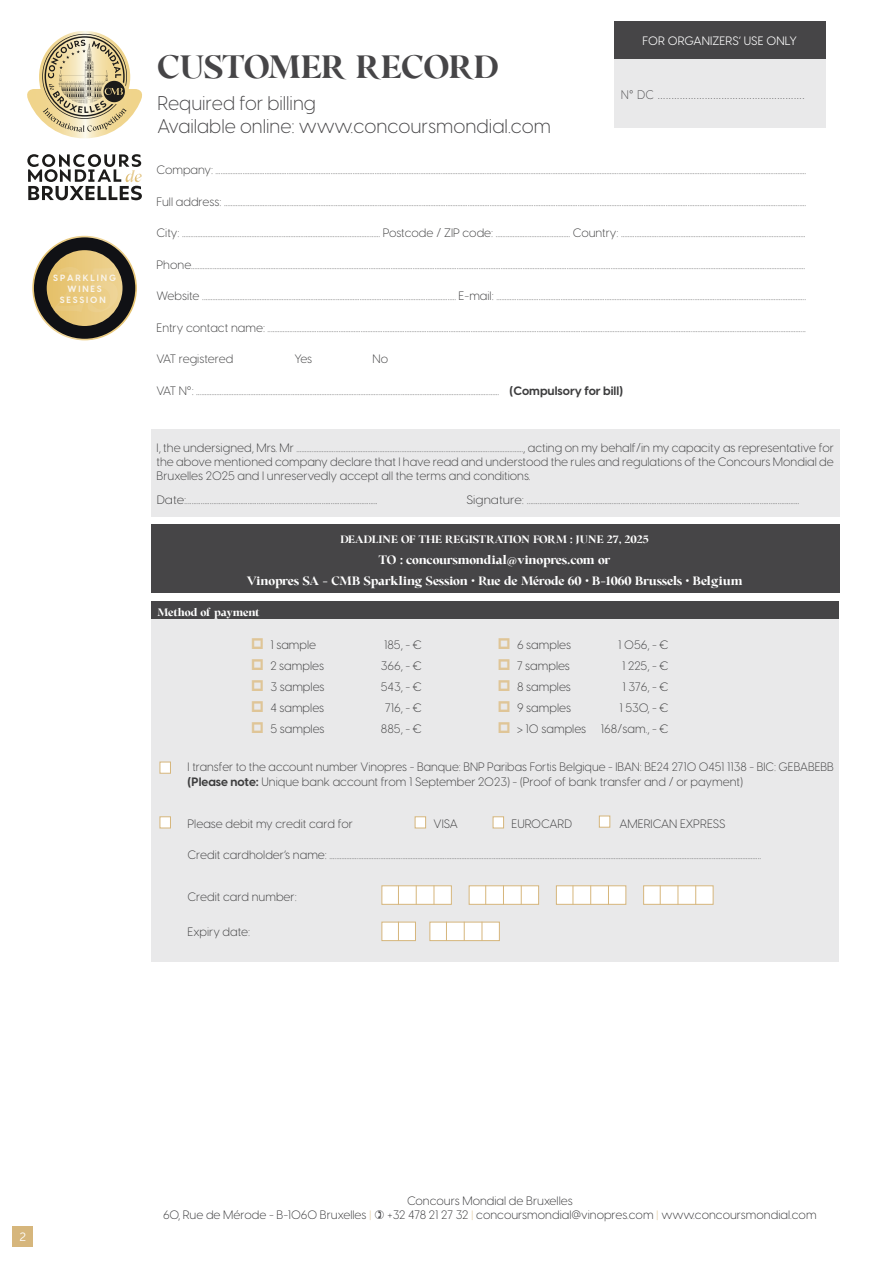
<style>
.page{position:relative;width:893px;height:1263px;background:#fff}
.page>*{position:absolute;margin:0;border:0;box-sizing:border-box;transform-origin:0 0}
.t1{font:700 68.4px "Cita Pro";color:#f9f4eb}
.t2{font:700 36px "Cita Pro";letter-spacing:-.025em;color:#464547}
.t3{font:300 19.5px "Visby CF";color:#464547}
.t4{font:700 13.5px "Cita Pro";letter-spacing:-.015em;color:#fff}
.t5{font:12.45px "Museo Sans 100";color:#464547;scale:.94 1}
.t6{font:300 12px/14.4px "Visby CF";color:#3d3d3e;text-align:justify}
.t7{font:300 12px "Visby CF";color:#3d3d3e;scale:1.07 1}
.t8{font:300 12px "Visby CF";color:#353537}
.t9{font:700 12px "Cita Pro";letter-spacing:-.015em;color:#fff}
.t10{font:12px "Visby CF";letter-spacing:.01em;color:#fff}
.t11{font:12px "Museo Sans 300";color:#fff}
.t12{font:700 9px/10.8px "Visby CF";letter-spacing:.21em;color:#f9f4eb;text-align:center}
.s1{font-weight:700}
.s2{color:#ddc292}
</style>
<div class="page">
<svg style="left:27px;top:154px;width:115px;height:46px"></svg>
<svg style="left:27px;top:31px;width:115px;height:107px"></svg>
<svg style="left:32px;top:236px;width:105px;height:104px"></svg>
<div style="left:47px;top:250px;width:76px;height:76px;background:linear-gradient(to right,#e9c36b,#e3c98b);border-radius:38px"></div>
<div style="left:614px;top:21px;width:212px;height:38px;background:#464547"></div>
<div style="left:614px;top:59px;width:212px;height:69px;background:#e9e9ea"></div>
<div style="left:151px;top:601px;width:688px;height:361px;background:#e9e9ea"></div>
<div style="left:151px;top:601px;width:688px;height:18px;background:#464547"></div>
<div style="left:159px;top:761px;width:12px;height:13px;background:#fff;border:1px solid #d6b67c"></div>
<div style="left:159px;top:816px;width:12px;height:12px;background:#fff;border:1px solid #d6b67c"></div>
<div style="left:415px;top:816px;width:11px;height:12px;background:#fff;border:1px solid #d6b67c"></div>
<div style="left:493px;top:816px;width:11px;height:12px;background:#fff;border:1px solid #d6b67c"></div>
<div style="left:599px;top:815px;width:11px;height:13px;background:#fff;border:1px solid #d6b67c"></div>
<div style="left:381px;top:885px;width:71px;height:20px;background:#fff;border:1px solid #d6b67c"></div>
<svg style="left:398px;top:885px;width:1px;height:20px"></svg>
<svg style="left:416px;top:885px;width:1px;height:20px"></svg>
<svg style="left:434px;top:885px;width:1px;height:20px"></svg>
<div style="left:469px;top:885px;width:70px;height:20px;background:#fff;border:1px solid #d6b67c"></div>
<svg style="left:485px;top:885px;width:1px;height:20px"></svg>
<svg style="left:503px;top:885px;width:1px;height:20px"></svg>
<svg style="left:521px;top:885px;width:1px;height:20px"></svg>
<div style="left:556px;top:885px;width:70px;height:20px;background:#fff;border:1px solid #d6b67c"></div>
<svg style="left:573px;top:885px;width:1px;height:20px"></svg>
<svg style="left:590px;top:885px;width:1px;height:20px"></svg>
<svg style="left:608px;top:885px;width:1px;height:20px"></svg>
<div style="left:643px;top:885px;width:70px;height:20px;background:#fff;border:1px solid #d6b67c"></div>
<svg style="left:660px;top:885px;width:1px;height:20px"></svg>
<svg style="left:678px;top:885px;width:1px;height:20px"></svg>
<svg style="left:695px;top:885px;width:1px;height:20px"></svg>
<div style="left:429px;top:922px;width:71px;height:19px;background:#fff;border:1px solid #d6b67c"></div>
<svg style="left:446px;top:922px;width:1px;height:19px"></svg>
<svg style="left:464px;top:922px;width:1px;height:19px"></svg>
<svg style="left:482px;top:922px;width:1px;height:19px"></svg>
<div style="left:381px;top:922px;width:35px;height:19px;background:#fff;border:1px solid #d6b67c"></div>
<svg style="left:398px;top:922px;width:1px;height:19px"></svg>
<div style="left:151px;top:524px;width:688px;height:69px;background:#464547"></div>
<div style="left:151px;top:430px;width:688px;height:87px;background:#e9e9ea"></div>
<div style="left:13px;top:1226px;width:20px;height:20px;background:#d6b67c"></div>
<h1 class="t1" style="left:52px;top:245px;width:69px">25</h1>
<p class="t12" style="left:53px;top:272px;width:64px">SPARKLING<br>WINES</p>
<p class="t12" style="left:60px;top:294px;width:48px">SESSION</p>
<p class="t10" style="left:642px;top:32px;width:156px">FOR ORGANIZERS’ USE ONLY</p>
<p class="t2" style="left:158px;top:43px;width:342px">CUSTOMER RECORD</p>
<p class="t3" style="left:158px;top:89px;width:160px">Required for billing</p>
<p class="t3" style="left:158px;top:112px;width:395px">Available online: www.concoursmondial.com</p>
<p class="t6" style="left:157px;top:162px;width:651px">Company: .............................................................................................................................................................................................................................................................................................................................................................</p>
<p class="t6" style="left:157px;top:194px;width:651px">Full address: ........................................................................................................................................................................................................................................................................................................................................................</p>
<p class="t6" style="left:157px;top:225px;width:650px">City: ..................................................................................................................... Postcode / ZIP code: ............................................ Country: .............................................................................................................</p>
<p class="t6" style="left:157px;top:257px;width:650px">Phone...........................................................................................................................................................................................................................................................................................................................................................................</p>
<p class="t6" style="left:157px;top:288px;width:651px">Website ...................................................................................................................................................... E-mail: .......................................................................................................................................................................................</p>
<p class="t6" style="left:157px;top:320px;width:651px">Entry contact name: ..............................................................................................................................................................................................................................................................................................................................</p>
<p class="t6" style="left:157px;top:351px;width:78px">VAT registered</p>
<p class="t6" style="left:295px;top:351px;width:19px">Yes</p>
<p class="t6" style="left:373px;top:351px;width:17px">No</p>
<p class="t6" style="left:157px;top:383px;width:468px">VAT N°: ................................................................................................................................................................................... <span class="s1">(Compulsory for bill)</span></p>
<p class="t5" style="left:620px;top:88px;width:198px">N° DC .....................................................</p>
<p class="t6" style="left:157px;top:439px;width:679px">I, the undersigned, Mrs. Mr ......................................................................................................................................, acting on my behalf/in my capacity as representative for the above mentioned company declare that I have read and understood the rules and regulations of the Concours Mondial de Bruxelles 2025 and I unreservedly accept all the terms and conditions.</p>
<p class="t7" style="left:157px;top:490px;width:208px">Date:..........................................................................................................</p>
<p class="t7" style="left:466px;top:490px;width:313px">Signature: .......................................................................................................................................................</p>
<p class="t9" style="left:340px;top:531px;width:310px">DEADLINE OF THE REGISTRATION FORM : JUNE 27, 2025</p>
<p class="t4" style="left:379px;top:551px;width:233px">TO : concoursmondial@vinopres.com or</p>
<p class="t4" style="left:246px;top:572px;width:498px">Vinopres SA - CMB Sparkling Session • Rue de Mérode 60 • B-1060 Brussels • Belgium</p>
<p class="t9" style="left:157px;top:604px;width:104px">Method of payment</p>
<p class="t6" style="left:270px;top:637px;width:47px">1 sample</p>
<p class="t6" style="left:384px;top:637px;width:39px">185, - €</p>
<p class="t6" style="left:270px;top:658px;width:55px">2 samples</p>
<p class="t6" style="left:381px;top:658px;width:43px">366, - €</p>
<p class="t6" style="left:270px;top:679px;width:56px">3 samples</p>
<p class="t6" style="left:381px;top:679px;width:43px">543, - €</p>
<p class="t6" style="left:270px;top:700px;width:55px">4 samples</p>
<p class="t6" style="left:385px;top:700px;width:38px">716, - €</p>
<p class="t6" style="left:270px;top:721px;width:56px">5 samples</p>
<p class="t6" style="left:381px;top:721px;width:42px">885, - €</p>
<p class="t6" style="left:517px;top:637px;width:56px">6 samples</p>
<p class="t6" style="left:618px;top:637px;width:52px">1 056, - €</p>
<p class="t6" style="left:517px;top:658px;width:54px">7 samples</p>
<p class="t6" style="left:622px;top:658px;width:48px">1 225, - €</p>
<p class="t6" style="left:517px;top:679px;width:55px">8 samples</p>
<p class="t6" style="left:622px;top:679px;width:47px">1 376, - €</p>
<p class="t6" style="left:517px;top:700px;width:56px">9 samples</p>
<p class="t6" style="left:619px;top:700px;width:51px">1 530, - €</p>
<p class="t6" style="left:517px;top:721px;width:153px">&gt; 10 samples 168/sam., - €</p>
<p class="t6" style="left:188px;top:759px;width:648px">I transfer to the account number Vinopres - Banque: BNP Paribas Fortis Belgique - IBAN: BE24 2710 0451 1138 - BIC: GEBABEBB</p>
<p class="t6" style="left:188px;top:773px;width:557px"><span class="s1">(Please note:</span> Unique bank account from 1 September 2023) - (Proof of bank transfer and / or payment)</p>
<p class="t6" style="left:187px;top:816px;width:167px">Please debit my credit card for</p>
<p class="t6" style="left:433px;top:816px;width:26px">VISA</p>
<p class="t6" style="left:511px;top:816px;width:62px">EUROCARD</p>
<p class="t6" style="left:619px;top:816px;width:107px">AMERICAN EXPRESS</p>
<p class="t6" style="left:187px;top:847px;width:575px">Credit cardholder’s name: ...............................................................................................................................................................................................................................................................</p>
<p class="t6" style="left:187px;top:889px;width:111px">Credit card number:</p>
<p class="t6" style="left:187px;top:924px;width:64px">Expiry date:</p>
<p class="t11" style="left:20px;top:1230px;width:8px">2</p>
<p class="t8" style="left:407px;top:1192px;width:167px">Concours Mondial de Bruxelles</p>
<p class="t8" style="left:163px;top:1206px;width:210px">60, Rue de Mérode - B-1060 Bruxelles <span class="s2">|</span></p>
<p class="t8" style="left:388px;top:1206px;width:430px">+32 478 21 27 32 <span class="s2">|</span> concoursmondial@vinopres.com <span class="s2">|</span> www.concoursmondial.com</p>
</div>
